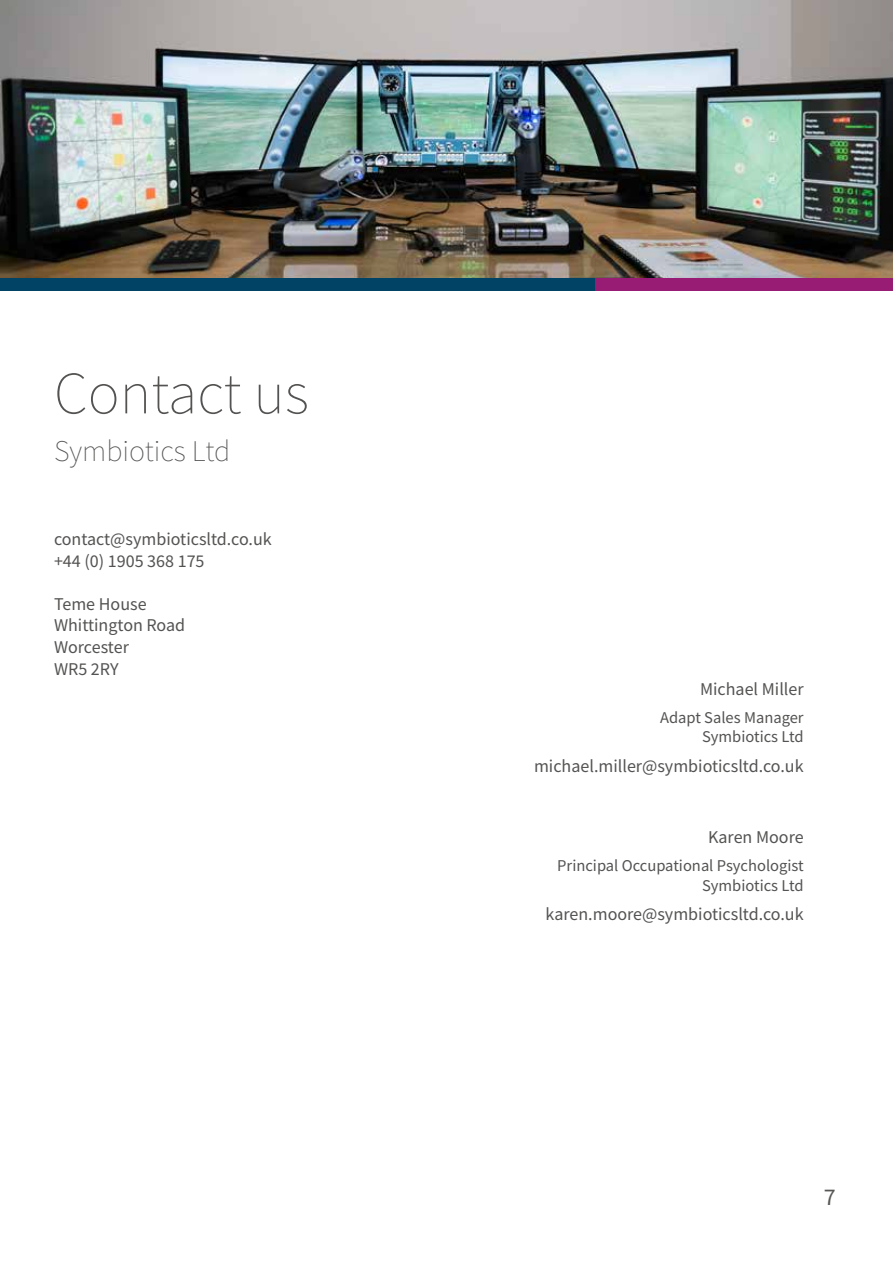
<style>
.page{position:relative;width:893px;height:1263px;background:#fff}
.page>*{position:absolute;margin:0;border:0;box-sizing:border-box;transform-origin:0 0}
.t1{font:200 60px "Source Sans Pro";color:#545352}
.t2{font:200 30px "Source Sans Pro";color:#545352}
.t3{font:24px "Source Sans Pro";color:#575756}
.t4{font:18px/21.6px "Source Sans Pro";color:#545352}
.t5{font:16.5px/19.8px "Source Sans Pro";color:#545352;text-align:right}
</style>
<div class="page">
<img style="left:0;top:0;width:893px;height:284px">
<div style="left:1px;top:278px;width:595px;height:13px;background:#004365"></div>
<div style="left:596px;top:278px;width:297px;height:13px;background:#981c74"></div>
<h1 class="t1" style="left:54px;top:357px;width:256px">Contact us</h1>
<h2 class="t2" style="left:54px;top:433px;width:178px">Symbiotics Ltd</h2>
<p class="t4" style="left:54px;top:528px;width:219px">contact@symbioticsltd.co.uk +44 (0) 1905 368 175</p>
<p class="t4" style="left:54px;top:593px;width:133px">Teme House<br>Whittington Road<br>Worcester<br>WR5 2RY</p>
<p class="t4" style="left:700px;top:678px;width:105px">Michael Miller</p>
<p class="t5" style="left:660px;top:707px;width:145px">Adapt Sales Manager<br>Symbiotics Ltd</p>
<p class="t4" style="left:534px;top:755px;width:271px">michael.miller@symbioticsltd.co.uk</p>
<p class="t4" style="left:708px;top:826px;width:97px">Karen Moore</p>
<p class="t5" style="left:557px;top:855px;width:248px">Principal Occupational Psychologist<br>Symbiotics Ltd</p>
<p class="t4" style="left:546px;top:903px;width:260px">karen.moore@symbioticsltd.co.uk</p>
<h3 class="t3" style="left:824px;top:1182px;width:13px">7</h3>
</div>
